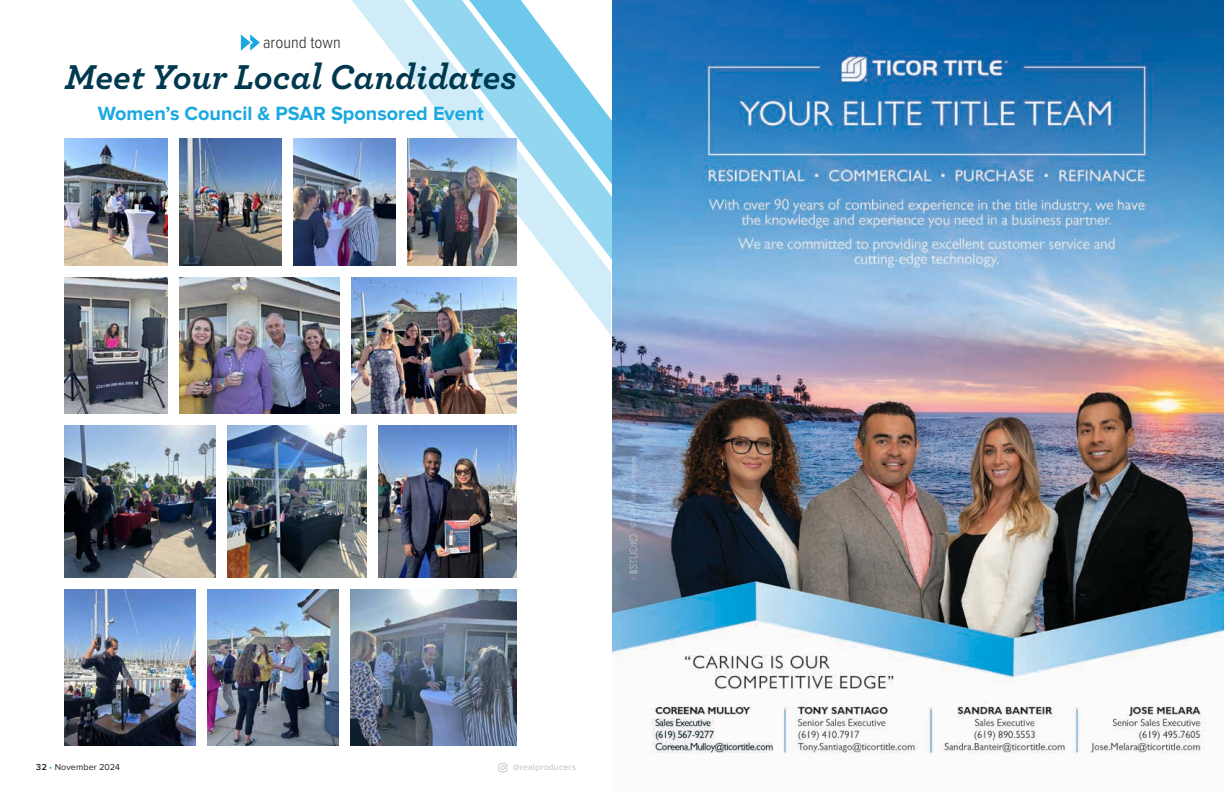
<style>
.page{position:relative;width:1224px;height:792px;background:#fff}
.page>*{position:absolute;margin:0;border:0;box-sizing:border-box;transform-origin:0 0}
.t1{font:italic 700 36.2px "Archer Pro";color:#00394f}
.t2{font:700 19.8px "Proxima Nova";color:#19a8e0}
.t3{font:300 17px "Proxima Nova Cond";color:#231f20}
.t4{font:9px "Proxima Nova";letter-spacing:.005em;color:#231f20}
.t5{font:9px "Proxima Nova";letter-spacing:.01em;color:#bcbec0}
.s1{font-weight:600}
.s2{color:#19a8e0}
</style>
<div class="page">
<svg style="left:498px;top:763px;width:9px;height:9px"></svg>
<svg style="left:316px;top:0;width:295px;height:335px"></svg>
<svg style="left:376px;top:0;width:236px;height:260px"></svg>
<svg style="left:433px;top:0;width:179px;height:184px"></svg>
<svg style="left:241px;top:34px;width:19px;height:17px"></svg>
<img style="left:351px;top:589px;width:166px;height:157px">
<img style="left:208px;top:589px;width:131px;height:157px">
<img style="left:65px;top:589px;width:131px;height:157px">
<img style="left:378px;top:425px;width:139px;height:152px">
<img style="left:228px;top:425px;width:138px;height:152px">
<img style="left:65px;top:425px;width:151px;height:152px">
<img style="left:351px;top:277px;width:166px;height:136px">
<img style="left:179px;top:277px;width:160px;height:136px">
<img style="left:65px;top:277px;width:102px;height:136px">
<img style="left:407px;top:139px;width:110px;height:126px">
<img style="left:293px;top:139px;width:102px;height:126px">
<img style="left:179px;top:139px;width:102px;height:126px">
<img style="left:65px;top:139px;width:102px;height:126px">
<img style="left:612px;top:0;width:612px;height:754px">
<p class="t3" style="left:263px;top:34px;width:79px">around town</p>
<h1 class="t1" style="left:65px;top:49px;width:453px">Meet Your Local Candidates</h1>
<p class="t2" style="left:98px;top:105px;width:388px">Women’s Council &amp; PSAR Sponsored Event</p>
<p class="t4" style="left:36px;top:762px;width:86px"><span class="s1">32</span> <span class="s2">•</span> November 2024</p>
<p class="t5" style="left:513px;top:762px;width:65px">@realproducers</p>
</div>
